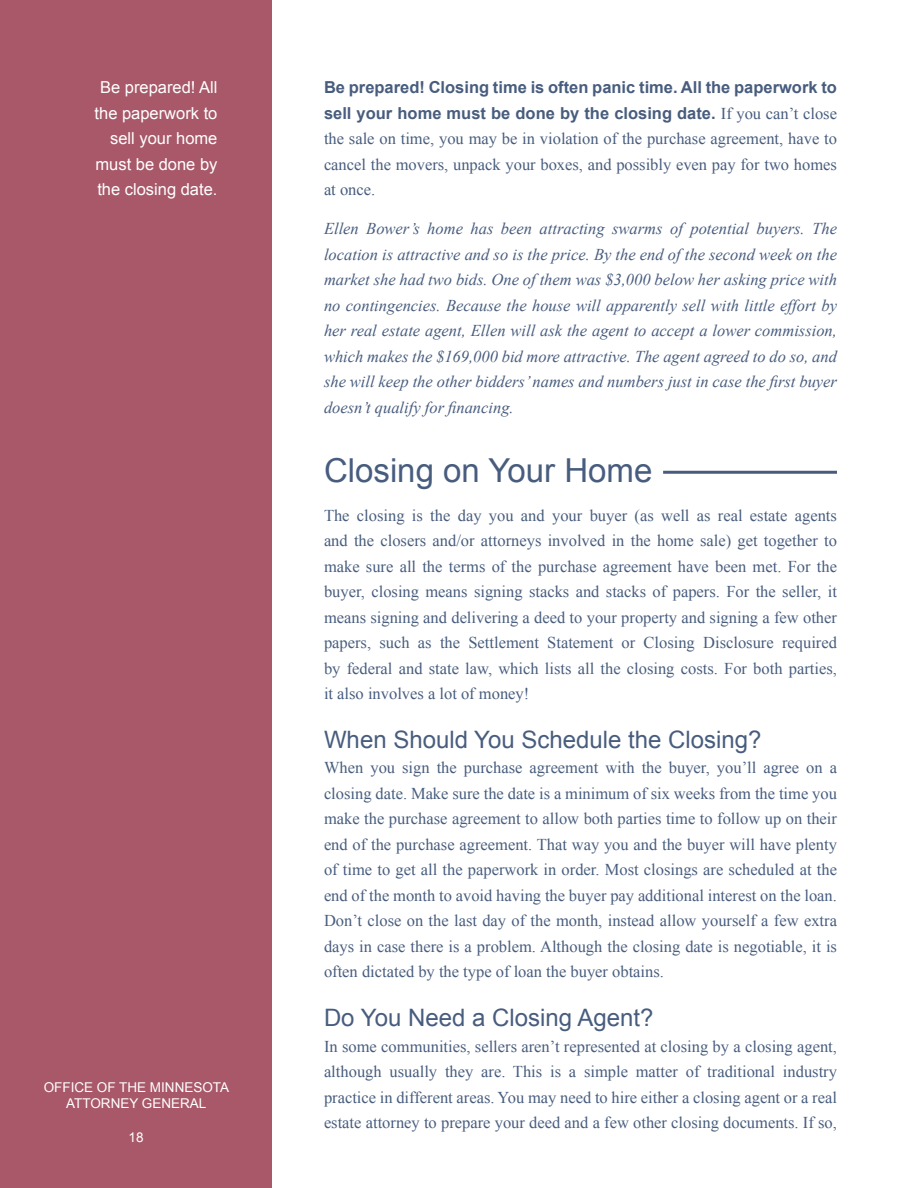
<style>
.page{position:relative;width:918px;height:1188px;background:#fff}
.page>*{position:absolute;margin:0;border:0;box-sizing:border-box;transform-origin:0 0}
.h1{font:33px "Arial";color:#485d7e}
.h3{font:24px "Arial";color:#485d7e}
.p_1{font:16.5px/25.5px "Times New Roman";color:#485d7e;text-align:justify}
.p{font:16.5px/25.5px "Times New Roman";color:#485d7e;text-align:justify}
.p-2{font:italic 16.5px/25.5px "Times New Roman";color:#485d7e;text-align:justify}
.p-3{font:16.5px/25.5px "Arial";color:#fff;text-align:right}
.t1{font:13.5px/16.5px "Arial";color:#fff;text-align:center}
.s1{font-family:"Arial";font-weight:700}
</style>
<div class="page">
<div style="left:0;top:0;width:272px;height:1188px;background:#a85868"></div>
<hr style="left:663px;top:471px;width:174px;height:3px;background:#485d7e">
<p class="p-3" style="left:95px;top:75px;width:124px">Be prepared! All the paperwork to sell your home must be done by the closing date.</p>
<p class="t1" style="left:44px;top:1079px;width:187px">OFFICE OF THE MINNESOTA<br>ATTORNEY GENERAL</p>
<p class="t1" style="left:129px;top:1129px;width:17px">18</p>
<p class="p" style="left:324px;top:74px;width:515px"><span class="s1">Be prepared! Closing time is often panic time. All the paperwork to sell your home must be done by the closing date.</span> If you can’t close the sale on time, you may be in violation of the purchase agreement, have to cancel the movers, unpack your boxes, and possibly even pay for two homes at once.</p>
<p class="p-2" style="left:324px;top:215px;width:515px">Ellen Bower’s home has been attracting swarms of potential buyers. The location is attractive and so is the price. By the end of the second week on the market she had two bids. One of them was $3,000 below her asking price with no contingencies. Because the house will apparently sell with little effort by her real estate agent, Ellen will ask the agent to accept a lower commission, which makes the $169,000 bid more attractive. The agent agreed to do so, and she will keep the other bidders’ names and numbers just in case the first buyer doesn’t qualify for financing.</p>
<p class="h1" style="left:324px;top:448px;width:330px">Closing on Your Home</p>
<p class="p" style="left:324px;top:502px;width:515px">The closing is the day you and your buyer (as well as real estate agents and the closers and/or attorneys involved in the home sale) get together to make sure all the terms of the purchase agreement have been met. For the buyer, closing means signing stacks and stacks of papers. For the seller, it means signing and delivering a deed to your property and signing a few other papers, such as the Settlement Statement or Closing Disclosure required by federal and state law, which lists all the closing costs. For both parties, it also involves a lot of money!</p>
<p class="h3" style="left:324px;top:724px;width:439px">When Should You Schedule the Closing?</p>
<p class="p_1" style="left:324px;top:755px;width:515px">When you sign the purchase agreement with the buyer, you’ll agree on a closing date. Make sure the date is a minimum of six weeks from the time you make the purchase agreement to allow both parties time to follow up on their end of the purchase agreement. That way you and the buyer will have plenty of time to get all the paperwork in order. Most closings are scheduled at the end of the month to avoid having the buyer pay additional interest on the loan.<br>Don’t close on the last day of the month, instead allow yourself a few extra days in case there is a problem. Although the closing date is negotiable, it is often dictated by the type of loan the buyer obtains.</p>
<p class="h3" style="left:324px;top:1002px;width:331px">Do You Need a Closing Agent?</p>
<p class="p_1" style="left:324px;top:1033px;width:515px">In some communities, sellers aren’t represented at closing by a closing agent, although usually they are. This is a simple matter of traditional industry practice in different areas. You may need to hire either a closing agent or a real estate attorney to prepare your deed and a few other closing documents. If so,</p>
</div>
